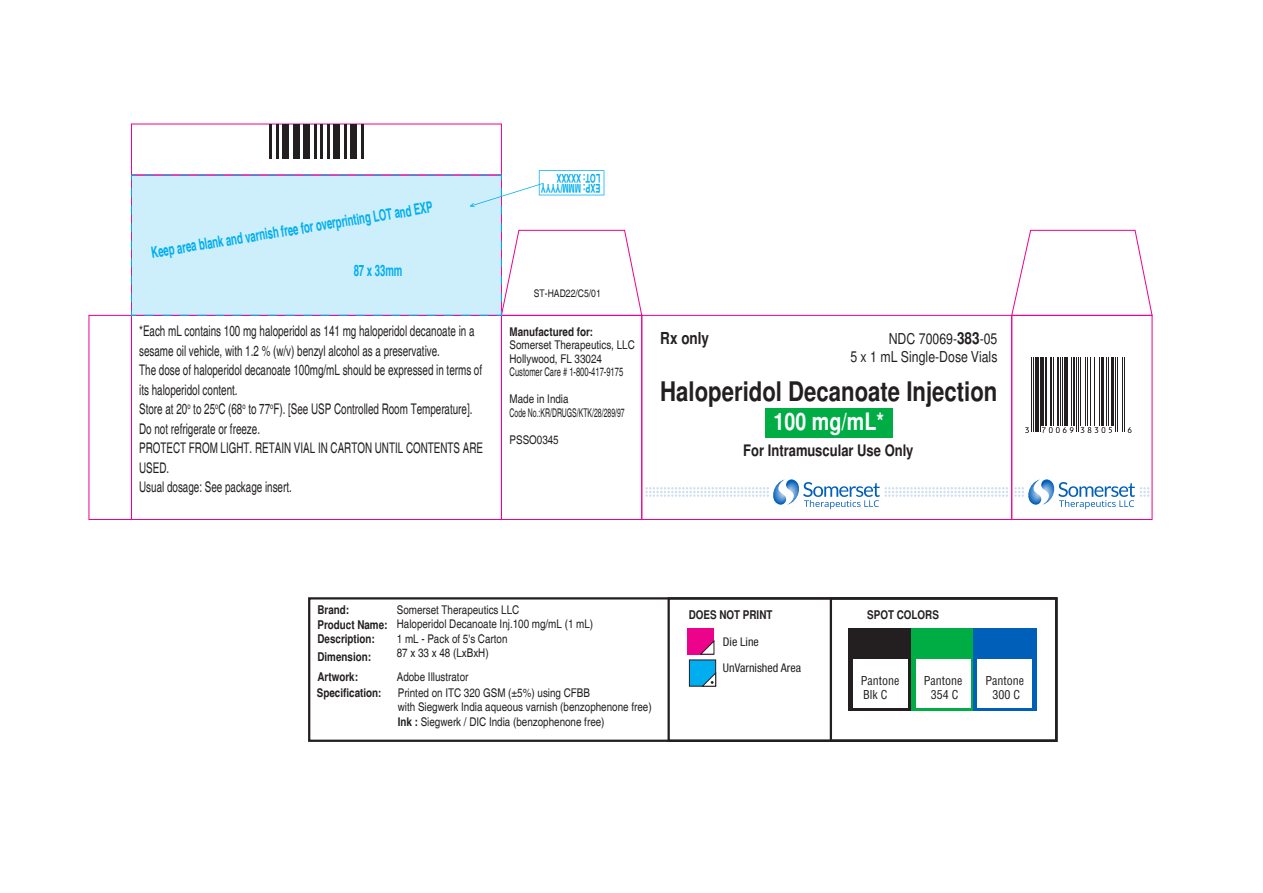
<style>
.page{position:relative;width:1263px;height:893px;background:#fff}
.page>*{position:absolute;margin:0;border:0;box-sizing:border-box;transform-origin:0 0}
.t1{font:700 condensed 27px "Helvetica";color:#231f20}
.t2{font:700 condensed 24px "Helvetica";color:#fff}
.t3{font:700 condensed 16.5px "Helvetica";color:#231f20}
.t4{font:700 condensed 15.9px "Helvetica";color:#231f20}
.t5{font:700 condensed 15.6px "Helvetica";letter-spacing:-.005em;color:#00aeef;scale:.75 1}
.t6{font:condensed 15px/18px "Helvetica";color:#231f20;text-align:right}
.t7{font:condensed 14.7px/19.5px "Helvetica";color:#231f20;scale:.82 1}
.t8{font:condensed 12px/14.4px "Helvetica";color:#231f20}
.t9{font:700 condensed 12px/17.7px "Helvetica";color:#231f20}
.t10{font:condensed 12px/14.4px "Helvetica";color:#231f20;text-align:center}
.t11{font:condensed 12px "Helvetica Neue";color:#231f20}
.t12{font:700 condensed 12px/10.8px "Helvetica";color:#00aeef;scale:.75 1}
.t13{font:condensed 10.5px "Helvetica";color:#231f20}
.s1{font-weight:700;font-size:16.5px}
.s2{font-weight:700}
</style>
<div class="page">
<div style="left:308px;top:597px;width:749px;height:145px;border:2px solid #231f20"></div>
<div style="left:667px;top:597px;width:390px;height:145px;border:2px solid #231f20"></div>
<div style="left:848px;top:628px;width:63px;height:83px;background:#231f20"></div>
<div style="left:853px;top:659px;width:54px;height:48px;background:#fff"></div>
<div style="left:911px;top:628px;width:63px;height:83px;background:#00ad44"></div>
<div style="left:916px;top:659px;width:54px;height:48px;background:#fff"></div>
<div style="left:973px;top:628px;width:63px;height:83px;background:#005fb9"></div>
<div style="left:978px;top:659px;width:54px;height:48px;background:#fff"></div>
<div style="left:688px;top:628px;width:26px;height:26px;background:#ed028c"></div>
<svg style="left:700px;top:640px;width:14px;height:15px"></svg>
<div style="left:689px;top:660px;width:27px;height:26px;background:#00aeef;border:1px solid #231f20"></div>
<svg style="left:702px;top:672px;width:14px;height:15px"></svg>
<div style="left:89px;top:315px;width:43px;height:205px;border:1px solid #ed028c"></div>
<div style="left:501px;top:315px;width:141px;height:205px;border:1px solid #ed028c"></div>
<div style="left:641px;top:315px;width:371px;height:205px;border:1px solid #ed028c"></div>
<div style="left:1011px;top:315px;width:141px;height:205px;border:1px solid #ed028c"></div>
<svg style="left:1011px;top:229px;width:142px;height:87px"></svg>
<svg style="left:131px;top:170px;width:512px;height:146px"></svg>
<div style="left:765px;top:408px;width:128px;height:29px;background:#00ad44"></div>
<hr style="left:270px;top:124px;width:2px;height:34px;background:#231f20">
<hr style="left:276px;top:124px;width:2px;height:34px;background:#231f20">
<div style="left:282px;top:124px;width:7px;height:34px;background:#231f20"></div>
<div style="left:293px;top:124px;width:6px;height:34px;background:#231f20"></div>
<div style="left:304px;top:124px;width:6px;height:34px;background:#231f20"></div>
<hr style="left:314px;top:124px;width:2px;height:34px;background:#231f20">
<hr style="left:321px;top:124px;width:2px;height:34px;background:#231f20">
<hr style="left:327px;top:124px;width:2px;height:34px;background:#231f20">
<div style="left:333px;top:124px;width:7px;height:34px;background:#231f20"></div>
<hr style="left:344px;top:124px;width:2px;height:34px;background:#231f20">
<div style="left:350px;top:124px;width:7px;height:34px;background:#231f20"></div>
<hr style="left:361px;top:124px;width:2px;height:34px;background:#231f20">
<hr style="left:1031px;top:358px;width:1px;height:74px;background:#231f20">
<hr style="left:1033px;top:358px;width:1px;height:74px;background:#231f20">
<hr style="left:1035px;top:358px;width:3px;height:74px;background:#231f20">
<hr style="left:1040px;top:358px;width:1px;height:74px;background:#231f20">
<hr style="left:1041px;top:358px;width:3px;height:68px;background:#231f20">
<hr style="left:1045px;top:358px;width:2px;height:68px;background:#231f20">
<hr style="left:1050px;top:358px;width:2px;height:68px;background:#231f20">
<hr style="left:1053px;top:358px;width:1px;height:68px;background:#231f20">
<hr style="left:1057px;top:358px;width:2px;height:68px;background:#231f20">
<hr style="left:1060px;top:358px;width:1px;height:68px;background:#231f20">
<hr style="left:1062px;top:358px;width:1px;height:68px;background:#231f20">
<hr style="left:1064px;top:358px;width:4px;height:68px;background:#231f20">
<hr style="left:1071px;top:358px;width:1px;height:68px;background:#231f20">
<hr style="left:1073px;top:358px;width:2px;height:68px;background:#231f20">
<hr style="left:1076px;top:358px;width:1px;height:74px;background:#231f20">
<hr style="left:1078px;top:358px;width:1px;height:74px;background:#231f20">
<hr style="left:1080px;top:358px;width:1px;height:68px;background:#231f20">
<hr style="left:1085px;top:358px;width:1px;height:68px;background:#231f20">
<hr style="left:1087px;top:358px;width:1px;height:68px;background:#231f20">
<hr style="left:1090px;top:358px;width:1px;height:68px;background:#231f20">
<hr style="left:1094px;top:358px;width:1px;height:68px;background:#231f20">
<hr style="left:1099px;top:358px;width:1px;height:68px;background:#231f20">
<hr style="left:1101px;top:358px;width:3px;height:68px;background:#231f20">
<hr style="left:1106px;top:358px;width:1px;height:68px;background:#231f20">
<hr style="left:1108px;top:358px;width:1px;height:68px;background:#231f20">
<hr style="left:1111px;top:358px;width:3px;height:68px;background:#231f20">
<hr style="left:1115px;top:358px;width:1px;height:74px;background:#231f20">
<hr style="left:1117px;top:358px;width:1px;height:74px;background:#231f20">
<hr style="left:1122px;top:358px;width:1px;height:74px;background:#231f20">
<hr style="left:1124px;top:358px;width:1px;height:74px;background:#231f20">
<svg style="left:1025px;top:427px;width:4px;height:6px"></svg>
<svg style="left:1128px;top:427px;width:3px;height:6px"></svg>
<svg style="left:1042px;top:427px;width:31px;height:6px"></svg>
<svg style="left:1081px;top:427px;width:31px;height:6px"></svg>
<svg style="left:645px;top:479px;width:363px;height:30px"></svg>
<svg style="left:1014px;top:479px;width:135px;height:30px"></svg>
<p class="t5" style="left:150px;top:242px;width:381px;rotate:-9deg">Keep area blank and varnish free for overprinting LOT and EXP</p>
<p class="t5" style="left:354px;top:261px;width:67px">87 x 33mm</p>
<p class="t12" style="left:600px;top:194px;width:81px;rotate:-180deg">EXP: MMM/YYYY<br>LOT: XXXXX</p>
<p class="t13" style="left:534px;top:287px;width:68px">ST-HAD22/C5/01</p>
<p class="t7" style="left:139px;top:321px;width:421px">*Each mL contains 100 mg haloperidol as 141 mg haloperidol decanoate in a sesame oil vehicle, with 1.2 % (w/v) benzyl alcohol as a preservative.<br>The dose of haloperidol decanoate 100mg/mL should be expressed in terms of its haloperidol content.<br>Store at 20<sup>o</sup> to 25<sup>o</sup>C (68<sup>o</sup> to 77<sup>o</sup>F). [See USP Controlled Room Temperature].<br>Do not refrigerate or freeze.<br>PROTECT FROM LIGHT. RETAIN VIAL IN CARTON UNTIL CONTENTS ARE USED.<br>Usual dosage: See package insert.</p>
<p class="t9" style="left:509px;top:323px;width:85px">Manufactured for:</p>
<p class="t8" style="left:509px;top:339px;width:127px;line-height:13.5px">Somerset Therapeutics, LLC<br>Hollywood, FL 33024<br>Customer Care # 1-800-417-9175</p>
<p class="t8" style="left:509px;top:393px;width:117px;line-height:13.5px">Made in India<br>Code No.:KR/DRUGS/KTK/28/289/97</p>
<p class="t8" style="left:509px;top:433px;width:51px">PSSO0345</p>
<p class="t3" style="left:660px;top:329px;width:50px">Rx only</p>
<p class="t6" style="left:850px;top:330px;width:149px">NDC 70069-<span class="s1">383</span>-05<br>5 x 1 mL Single-Dose Vials</p>
<h1 class="t1" style="left:660px;top:375px;width:339px">Haloperidol Decanoate Injection</h1>
<h2 class="t2" style="left:774px;top:408px;width:112px">100 mg/mL*</h2>
<p class="t4" style="left:743px;top:441px;width:172px">For Intramuscular Use Only</p>
<p class="t8" style="left:317px;top:603px;width:277px;line-height:13.8px;text-align:center">Somerset Therapeutics LLC<br><span class="s2">Product Name:</span> Haloperidol Decanoate Inj.100 mg/mL (1 mL)</p>
<p class="t9" style="left:317px;top:630px;width:59px">Description:<br>Dimension:</p>
<p class="t8" style="left:397px;top:632px;width:112px">1 mL - Pack of 5's Carton<br>87 x 33 x 48 (LxBxH)</p>
<p class="t9" style="left:317px;top:668px;width:42px">Artwork:</p>
<p class="t8" style="left:397px;top:670px;width:73px">Adobe Illustrator</p>
<p class="t9" style="left:317px;top:601px;width:33px">Brand:</p>
<p class="t9" style="left:317px;top:684px;width:66px">Specification:</p>
<p class="t8" style="left:398px;top:686px;width:255px">Printed on ITC 320 GSM (±5%) using CFBB<br>with Siegwerk India aqueous varnish (benzophenone free)<br><span class="s2">Ink :</span> Siegwerk / DIC India (benzophenone free)</p>
<p class="t9" style="left:689px;top:606px;width:85px">DOES NOT PRINT</p>
<p class="t11" style="left:723px;top:635px;width:37px">Die Line</p>
<p class="t11" style="left:723px;top:661px;width:80px">UnVarnished Area</p>
<p class="t9" style="left:867px;top:606px;width:73px">SPOT COLORS</p>
<p class="t10" style="left:861px;top:673px;width:40px;text-align:left">Pantone<br>Blk C</p>
<p class="t10" style="left:924px;top:673px;width:40px">Pantone<br>354 C</p>
<p class="t10" style="left:985px;top:673px;width:40px">Pantone<br>300 C</p>
</div>
